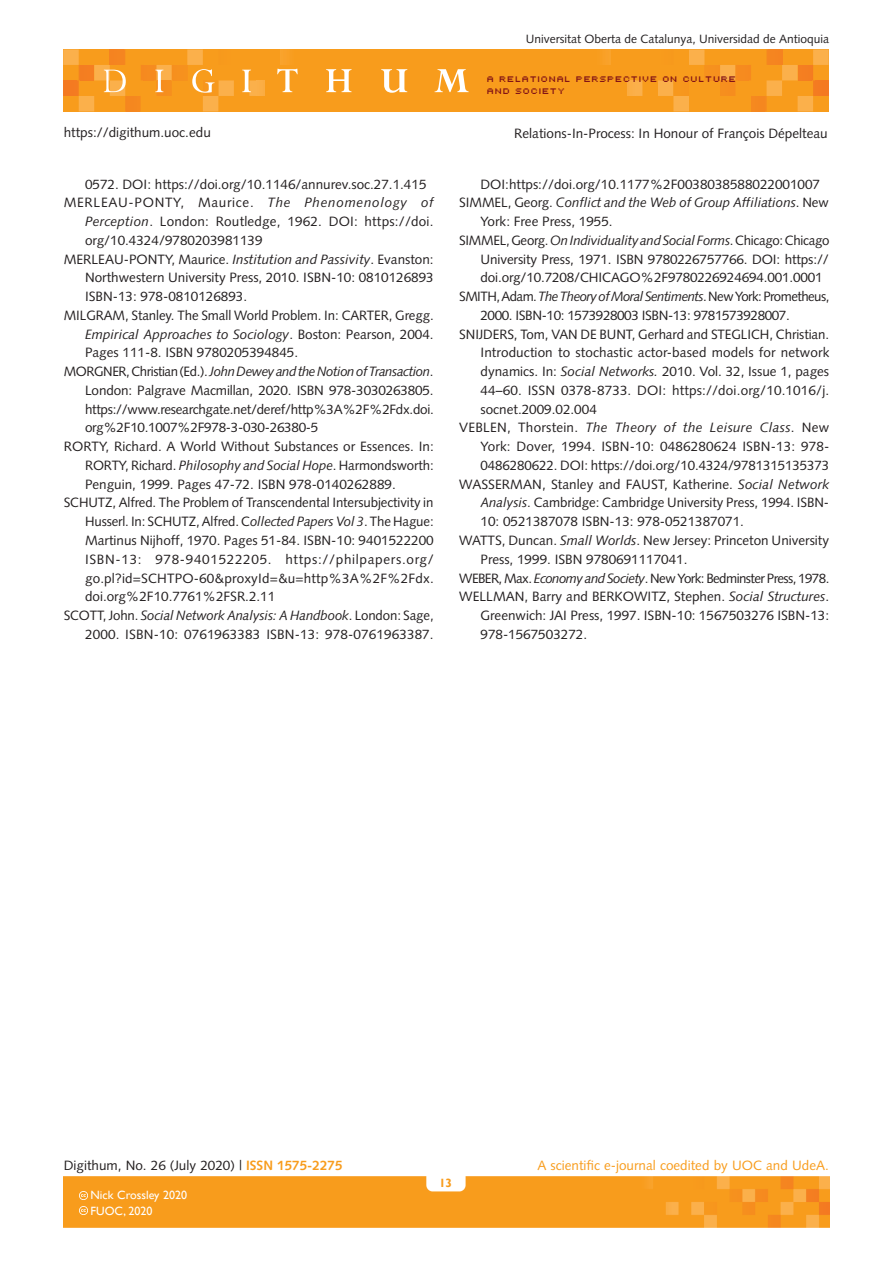
<style>
.page{position:relative;width:893px;height:1263px;background:#fff}
.page>*{position:absolute;margin:0;border:0;box-sizing:border-box;transform-origin:0 0}
.t1{font:13.5px "Syntax LT";color:#231f20}
.t2{font:italic 13.5px "Syntax LT";letter-spacing:-.005em;color:#231f20}
.t3{font:13.5px "Syntax LT";letter-spacing:-.02em;color:#231f20}
.t4{font:13.5px "Syntax LT";letter-spacing:.05em;color:#231f20}
.t5{font:italic 13.5px "Syntax LT";letter-spacing:-.03em;color:#231f20}
.t6{font:13.5px "Syntax LT";letter-spacing:-.04em;color:#231f20}
.t7{font:13.5px "Syntax LT";letter-spacing:-.045em;color:#231f20}
.t8{font:italic 13.5px "Syntax LT";letter-spacing:.02em;color:#231f20}
.t9{font:13.5px "Syntax LT";letter-spacing:-.03em;color:#231f20}
.t10{font:13.5px "Syntax LT";color:#f89c1c}
.t11{font:12px "Syntax LT";color:#231f20}
.t12{font:12px/15.8px "Gill Sans";color:#fff}
.t13{font:700 12px "Gill Sans";color:#f89c1c}
.t14{font:9px/12px "Uni 0554";color:#821316}
.s1{font-style:italic}
.s2{font-style:normal}
.s3{font-weight:700;color:#f89c1c}
</style>
<div class="page">
<img style="left:64px;top:1177px;width:765px;height:50px">
<svg style="left:79px;top:1191px;width:9px;height:8px"></svg>
<svg style="left:79px;top:1206px;width:9px;height:8px"></svg>
<div style="left:63px;top:49px;width:766px;height:62px;background:#f89c1c"></div>
<hr style="left:265px;top:49px;width:1px;height:62px;background:#faab40">
<hr style="left:266px;top:49px;width:2px;height:62px;background:#faab3f">
<hr style="left:268px;top:49px;width:1px;height:62px;background:#faaa3d">
<hr style="left:269px;top:49px;width:2px;height:62px;background:#faa93b">
<hr style="left:271px;top:49px;width:1px;height:62px;background:#faa839">
<hr style="left:272px;top:49px;width:2px;height:62px;background:#faa837">
<hr style="left:274px;top:49px;width:1px;height:62px;background:#faa736">
<hr style="left:275px;top:49px;width:2px;height:62px;background:#faa633">
<hr style="left:277px;top:49px;width:1px;height:62px;background:#f9a531">
<hr style="left:278px;top:49px;width:2px;height:62px;background:#f9a430">
<hr style="left:625px;top:49px;width:2px;height:62px;background:#faab40">
<hr style="left:624px;top:49px;width:1px;height:62px;background:#faab3f">
<hr style="left:622px;top:49px;width:2px;height:62px;background:#faaa3d">
<hr style="left:621px;top:49px;width:1px;height:62px;background:#faa93b">
<hr style="left:619px;top:49px;width:2px;height:62px;background:#faa839">
<hr style="left:618px;top:49px;width:1px;height:62px;background:#faa837">
<hr style="left:616px;top:49px;width:2px;height:62px;background:#faa736">
<hr style="left:615px;top:49px;width:1px;height:62px;background:#faa633">
<hr style="left:613px;top:49px;width:2px;height:62px;background:#f9a531">
<hr style="left:612px;top:49px;width:1px;height:62px;background:#f9a430">
<svg style="left:605px;top:49px;width:6px;height:16px"></svg>
<svg style="left:627px;top:49px;width:202px;height:62px"></svg>
<hr style="left:815px;top:80px;width:4px;height:16px;background:#f47b21">
<hr style="left:819px;top:80px;width:3px;height:16px;background:#f47a21">
<hr style="left:822px;top:80px;width:3px;height:16px;background:#f47921">
<hr style="left:825px;top:80px;width:4px;height:16px;background:#f47921">
<svg style="left:63px;top:49px;width:202px;height:62px"></svg>
<svg style="left:277px;top:49px;width:21px;height:43px"></svg>
<svg style="left:326px;top:69px;width:26px;height:23px"></svg>
<svg style="left:381px;top:69px;width:26px;height:24px"></svg>
<svg style="left:434px;top:69px;width:35px;height:23px"></svg>
<p class="t11" style="left:526px;top:32px;width:305px">Universitat Oberta de Catalunya, Universidad de Antioquia</p>
<p class="t14" style="left:488px;top:72px;width:251px">A RELATIONAL PERSPECTIVE ON CULTURE<br>AND SOCIETY</p>
<p class="t1" style="left:64px;top:124px;width:149px">https://digithum.uoc.edu</p>
<p class="t1" style="left:514px;top:125px;width:315px">Relations-In-Process: In Honour of François Dépelteau</p>
<p class="t1" style="left:85px;top:176px;width:343px">0572. DOI: https://doi.org/10.1146/annurev.soc.27.1.415</p>
<p class="t4" style="left:64px;top:195px;width:371px">MERLEAU-PONTY, Maurice. <span class="s1">The Phenomenology of</span></p>
<p class="t1" style="left:85px;top:214px;width:350px"><span class="s1">Perception</span>. London: Routledge, 1962. DOI: https://doi.</p>
<p class="t1" style="left:85px;top:232px;width:179px">org/10.4324/9780203981139</p>
<p class="t1" style="left:64px;top:251px;width:371px">MERLEAU-PONTY, Maurice. <span class="s1">Institution and Passivity</span>. Evanston:</p>
<p class="t1" style="left:85px;top:270px;width:350px">Northwestern University Press, 2010. ISBN-10: 0810126893</p>
<p class="t1" style="left:85px;top:289px;width:164px">ISBN-13: 978-0810126893.</p>
<p class="t1" style="left:64px;top:307px;width:371px">MILGRAM, Stanley. The Small World Problem. In: CARTER, Gregg.</p>
<p class="t2" style="left:85px;top:326px;width:350px">Empirical Approaches to Sociology<span class="s2">. Boston: Pearson, 2004.</span></p>
<p class="t1" style="left:85px;top:345px;width:215px">Pages 111-8. ISBN 9780205394845.</p>
<p class="t5" style="left:64px;top:364px;width:371px"><span class="s2">MORGNER, Christian (Ed.).</span> John Dewey and the Notion of Transaction<span class="s2">.</span></p>
<p class="t1" style="left:85px;top:382px;width:350px">London: Palgrave Macmillan, 2020. ISBN 978-3030263805.</p>
<p class="t3" style="left:85px;top:401px;width:350px">https://www.researchgate.net/deref/http%3A%2F%2Fdx.doi.</p>
<p class="t3" style="left:85px;top:420px;width:235px">org%2F10.1007%2F978-3-030-26380-5</p>
<p class="t1" style="left:64px;top:439px;width:372px">RORTY, Richard. A World Without Substances or Essences. In:</p>
<p class="t1" style="left:85px;top:457px;width:350px">RORTY, Richard. <span class="s1">Philosophy and Social Hope</span>. Harmondsworth:</p>
<p class="t1" style="left:85px;top:476px;width:312px">Penguin, 1999. Pages 47-72. ISBN 978-0140262889.</p>
<p class="t1" style="left:64px;top:495px;width:371px">SCHUTZ, Alfred. The Problem of Transcendental Intersubjectivity in</p>
<p class="t1" style="left:85px;top:514px;width:350px">Husserl. In: SCHUTZ, Alfred. C<span class="s1">ollected Papers Vol 3</span>. The Hague:</p>
<p class="t1" style="left:85px;top:532px;width:350px">Martinus Nijhoff, 1970. Pages 51-84. ISBN-10: 9401522200</p>
<p class="t4" style="left:85px;top:551px;width:350px">ISBN-13: 978-9401522205. https://philpapers.org/</p>
<p class="t1" style="left:85px;top:570px;width:350px">go.pl?id=SCHTPO-60&amp;proxyId=&amp;u=http%3A%2F%2Fdx.</p>
<p class="t1" style="left:85px;top:589px;width:192px">doi.org%2F10.7761%2FSR.2.11</p>
<p class="t2" style="left:64px;top:607px;width:371px"><span class="s2">SCOTT, John.</span> Social Network Analysis: A Handbook<span class="s2">. London: Sage,</span></p>
<p class="t1" style="left:85px;top:626px;width:350px">2000. ISBN-10: 0761963383 ISBN-13: 978-0761963387.</p>
<p class="t1" style="left:480px;top:176px;width:341px">DOI:https://doi.org/10.1177%2F0038038588022001007</p>
<p class="t2" style="left:459px;top:195px;width:371px"><span class="s2">SIMMEL, Georg.</span> Conflict and the Web of Group Affiliations<span class="s2">. New</span></p>
<p class="t1" style="left:480px;top:214px;width:134px">York: Free Press, 1955.</p>
<p class="t3" style="left:459px;top:232px;width:372px">SIMMEL, Georg. <span class="s1">On Individuality and Social Forms</span>. Chicago: Chicago</p>
<p class="t1" style="left:480px;top:251px;width:350px">University Press, 1971. ISBN 9780226757766. DOI: https://</p>
<p class="t1" style="left:480px;top:270px;width:344px">doi.org/10.7208/CHICAGO%2F9780226924694.001.0001</p>
<p class="t6" style="left:459px;top:289px;width:372px">SMITH, Adam. <span class="s1">The Theory of Moral Sentiments</span>. New York: Prometheus,</p>
<p class="t9" style="left:480px;top:307px;width:311px">2000. ISBN-10: 1573928003 ISBN-13: 9781573928007.</p>
<p class="t1" style="left:459px;top:326px;width:371px">SNIJDERS, Tom, VAN DE BUNT, Gerhard and STEGLICH, Christian.</p>
<p class="t1" style="left:480px;top:345px;width:350px">Introduction to stochastic actor-based models for network</p>
<p class="t1" style="left:480px;top:364px;width:350px">dynamics. In: <span class="s1">Social Networks.</span> 2010. Vol. 32, Issue 1, pages</p>
<p class="t1" style="left:480px;top:382px;width:350px">44–60. ISSN 0378-8733. DOI: https://doi.org/10.1016/j.</p>
<p class="t1" style="left:480px;top:401px;width:118px">socnet.2009.02.004</p>
<p class="t8" style="left:459px;top:420px;width:372px"><span class="s2">VEBLEN, Thorstein.</span> The Theory of the Leisure Class<span class="s2">. New</span></p>
<p class="t1" style="left:480px;top:439px;width:350px">York: Dover, 1994. ISBN-10: 0486280624 ISBN-13: 978-</p>
<p class="t1" style="left:480px;top:457px;width:350px">0486280622. DOI: https://doi.org/10.4324/9781315135373</p>
<p class="t1" style="left:459px;top:476px;width:371px">WASSERMAN, Stanley and FAUST, Katherine. <span class="s1">Social Network</span></p>
<p class="t1" style="left:480px;top:495px;width:350px"><span class="s1">Analysis</span>. Cambridge: Cambridge University Press, 1994. ISBN-</p>
<p class="t1" style="left:480px;top:514px;width:265px">10: 0521387078 ISBN-13: 978-0521387071.</p>
<p class="t1" style="left:459px;top:532px;width:371px">WATTS, Duncan. <span class="s1">Small Worlds</span>. New Jersey: Princeton University</p>
<p class="t1" style="left:480px;top:551px;width:208px">Press, 1999. ISBN 9780691117041.</p>
<p class="t7" style="left:459px;top:570px;width:372px">WEBER, Max. <span class="s1">Economy and Society</span>. New York: Bedminster Press, 1978.</p>
<p class="t1" style="left:459px;top:589px;width:371px">WELLMAN, Barry and BERKOWITZ, Stephen. <span class="s1">Social Structures</span>.</p>
<p class="t1" style="left:480px;top:607px;width:350px">Greenwich: JAI Press, 1997. ISBN-10: 1567503276 ISBN-13:</p>
<p class="t1" style="left:480px;top:626px;width:108px">978-1567503272.</p>
<p class="t1" style="left:64px;top:1157px;width:280px">Digithum, No. 26 (July 2020) | <span class="s3">ISSN 1575-2275</span></p>
<p class="t10" style="left:537px;top:1157px;width:293px">A scientific e-journal coedited by UOC and UdeA.</p>
<p class="t13" style="left:439px;top:1175px;width:15px">13</p>
<p class="t12" style="left:91px;top:1187px;width:98px">Nick Crossley 2020<br>FUOC, 2020</p>
</div>
